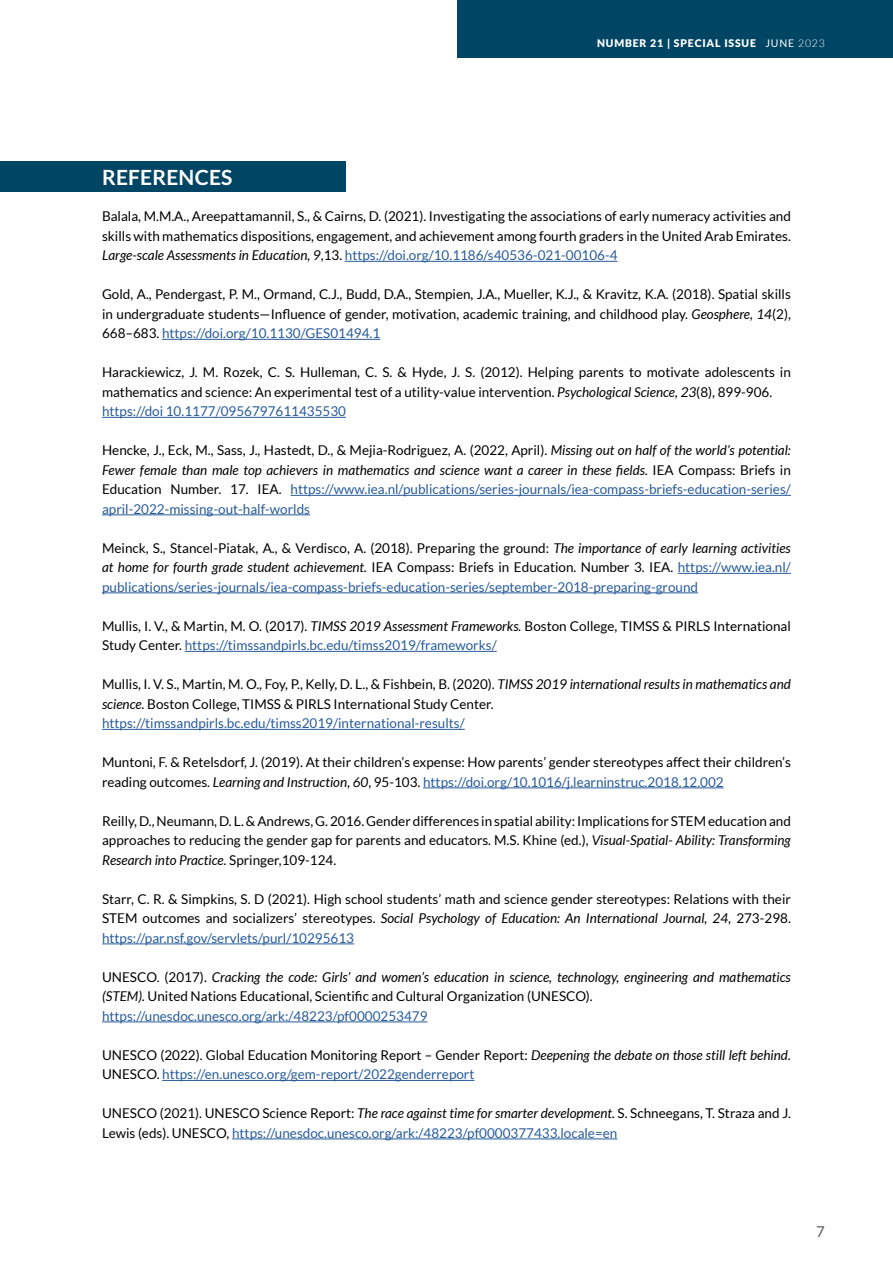
<style>
.page{position:relative;width:893px;height:1263px;background:#fff}
.page>*{position:absolute;margin:0;border:0;box-sizing:border-box;transform-origin:0 0}
.t1{font:700 21px "Lato";letter-spacing:.01em;color:#fff}
.t2{font:15px "Lato";color:#5c5d5f}
.t3{font:13.5px/19.5px "Lato";color:#000}
.t4{font:13.5px/19.5px "Lato";color:#275b9b;text-align:justify}
.t5{font:italic 13.5px/19.5px "Lato";color:#000}
.t6{font:900 10.5px "Lato";letter-spacing:.08em;color:#fff}
.s1{font-weight:400}
.s2{font-weight:300}
.s3{font-style:italic}
.s4{color:#275b9b}
.s5{color:#000}
.s6{font-style:italic;color:#000}
.s7{font-style:normal}
.s8{font-style:normal;color:#275b9b}
</style>
<div class="page">
<div style="left:457px;top:0;width:436px;height:58px;background:#004563"></div>
<hr style="left:345px;top:261px;width:272px;height:1px;background:#275b9b">
<hr style="left:162px;top:339px;width:218px;height:1px;background:#275b9b">
<hr style="left:102px;top:417px;width:244px;height:1px;background:#275b9b">
<hr style="left:291px;top:495px;width:500px;height:1px;background:#275b9b">
<hr style="left:102px;top:514px;width:208px;height:1px;background:#275b9b">
<hr style="left:678px;top:573px;width:113px;height:1px;background:#275b9b">
<hr style="left:102px;top:592px;width:596px;height:1px;background:#275b9b">
<hr style="left:185px;top:651px;width:312px;height:1px;background:#275b9b">
<hr style="left:102px;top:729px;width:363px;height:1px;background:#275b9b">
<hr style="left:423px;top:787px;width:301px;height:1px;background:#275b9b">
<hr style="left:102px;top:943px;width:252px;height:1px;background:#275b9b">
<hr style="left:102px;top:1021px;width:325px;height:1px;background:#275b9b">
<hr style="left:162px;top:1080px;width:312px;height:1px;background:#275b9b">
<hr style="left:232px;top:1138px;width:385px;height:1px;background:#275b9b">
<div style="left:0;top:162px;width:346px;height:30px;background:#004563"></div>
<h1 class="t1" style="left:102px;top:165px;width:132px">REFERENCES</h1>
<p class="t6" style="left:597px;top:37px;width:229px">NUMBER 21 | SPECIAL ISSUE <span class="s1">JUNE</span> <span class="s2">2023</span></p>
<p class="t3" style="left:102px;top:207px;width:690px;text-align:justify">Balala, M.M.A., Areepattamannil, S., &amp; Cairns, D. (2021). Investigating the associations of early numeracy activities and skills with mathematics dispositions, engagement, and achievement among fourth graders in the United Arab Emirates.<br><span class="s3">Large-scale Assessments in Education, 9</span>,13. <span class="s4">https://doi.org/10.1186/s40536-021-00106-4</span></p>
<p class="t3" style="left:102px;top:285px;width:690px;text-align:justify">Gold, A., Pendergast, P. M., Ormand, C.J., Budd, D.A., Stempien, J.A., Mueller, K.J., &amp; Kravitz, K.A. (2018). Spatial skills in undergraduate students—Influence of gender, motivation, academic training, and childhood play. <span class="s3">Geosphere, 14</span>(2), 668–683. <span class="s4">https://doi.org/10.1130/GES01494.1</span></p>
<p class="t3" style="left:102px;top:363px;width:690px">Harackiewicz, J. M. Rozek, C. S. Hulleman, C. S. &amp; Hyde, J. S. (2012). Helping parents to motivate adolescents in mathematics and science: An experimental test of a utility-value intervention. <span class="s3">Psychological Science, 23</span>(8), 899-906. <span class="s4">https://doi 10.1177/0956797611435530</span></p>
<p class="t4" style="left:102px;top:441px;width:690px"><span class="s5">Hencke, J., Eck, M., Sass, J., Hastedt, D., &amp; Mejia-Rodriguez, A. (2022, April).</span> <span class="s6">Missing out on half of the world’s potential:<br>Fewer female than male top achievers in mathematics and science want a career in these fields.</span> <span class="s5">IEA Compass: Briefs in Education Number. 17. IEA.</span> https://www.iea.nl/publications/series-journals/iea-compass-briefs-education-series/ april-2022-missing-out-half-worlds</p>
<p class="t4" style="left:102px;top:538px;width:690px"><span class="s5">Meinck, S., Stancel-Piatak, A., &amp; Verdisco, A. (2018). Preparing the ground:</span> <span class="s6">The importance of early learning activities at home for fourth grade student achievement.</span> <span class="s5">IEA Compass: Briefs in Education. Number 3. IEA.</span> https://www.iea.nl/ publications/series-journals/iea-compass-briefs-education-series/september-2018-preparing-ground</p>
<p class="t3" style="left:102px;top:616px;width:690px">Mullis, I. V., &amp; Martin, M. O. (2017). <span class="s3">TIMSS 2019 Assessment Frameworks.</span> Boston College, TIMSS &amp; PIRLS International<br>Study Center. <span class="s4">https://timssandpirls.bc.edu/timss2019/frameworks/</span></p>
<p class="t3" style="left:102px;top:675px;width:690px">Mullis, I. V. S., Martin, M. O., Foy, P., Kelly, D. L., &amp; Fishbein, B. (2020). <span class="s3">TIMSS 2019 international results in mathematics and science.</span> Boston College, TIMSS &amp; PIRLS International Study Center. <span class="s4">https://timssandpirls.bc.edu/timss2019/international-results/</span></p>
<p class="t3" style="left:102px;top:753px;width:690px">Muntoni, F. &amp; Retelsdorf, J. (2019). At their children’s expense: How parents’ gender stereotypes affect their children’s reading outcomes. <span class="s3">Learning and Instruction</span>, <span class="s3">60</span>, 95-103. <span class="s4">https://doi.org/10.1016/j.learninstruc.2018.12.002</span></p>
<p class="t3" style="left:102px;top:811px;width:690px;text-align:justify">Reilly, D., Neumann, D. L. &amp; Andrews, G. 2016. Gender differences in spatial ability: Implications for STEM education and approaches to reducing the gender gap for parents and educators. M.S. Khine (ed.), <span class="s3">Visual-Spatial- Ability: Transforming Research into Practice.</span> Springer,109-124.</p>
<p class="t3" style="left:102px;top:889px;width:690px;text-align:justify">Starr, C. R. &amp; Simpkins, S. D (2021). High school students’ math and science gender stereotypes: Relations with their STEM outcomes and socializers’ stereotypes. <span class="s3">Social Psychology of Education: An International Journal, 24</span>, 273-298. <span class="s4">https://par.nsf.gov/servlets/purl/10295613</span></p>
<p class="t5" style="left:102px;top:967px;width:690px"><span class="s7">UNESCO. (2017).</span> Cracking the code: Girls’ and women’s education in science, technology, engineering and mathematics (STEM). <span class="s7">United Nations Educational, Scientific and Cultural Organization (UNESCO). </span><span class="s8">https://unesdoc.unesco.org/ark:/48223/pf0000253479</span></p>
<p class="t3" style="left:102px;top:1045px;width:690px">UNESCO (2022). Global Education Monitoring Report – Gender Report: <span class="s3">Deepening the debate on those still left behind.<br></span>UNESCO. <span class="s4">https://en.unesco.org/gem-report/2022genderreport</span></p>
<p class="t3" style="left:102px;top:1104px;width:690px">UNESCO (2021). UNESCO Science Report: <span class="s3">The race against time for smarter development.</span> S. Schneegans, T. Straza and J.<br>Lewis (eds). UNESCO, <span class="s4">https://unesdoc.unesco.org/ark:/48223/pf0000377433.locale=en</span></p>
<p class="t2" style="left:816px;top:1223px;width:10px">7</p>
</div>
